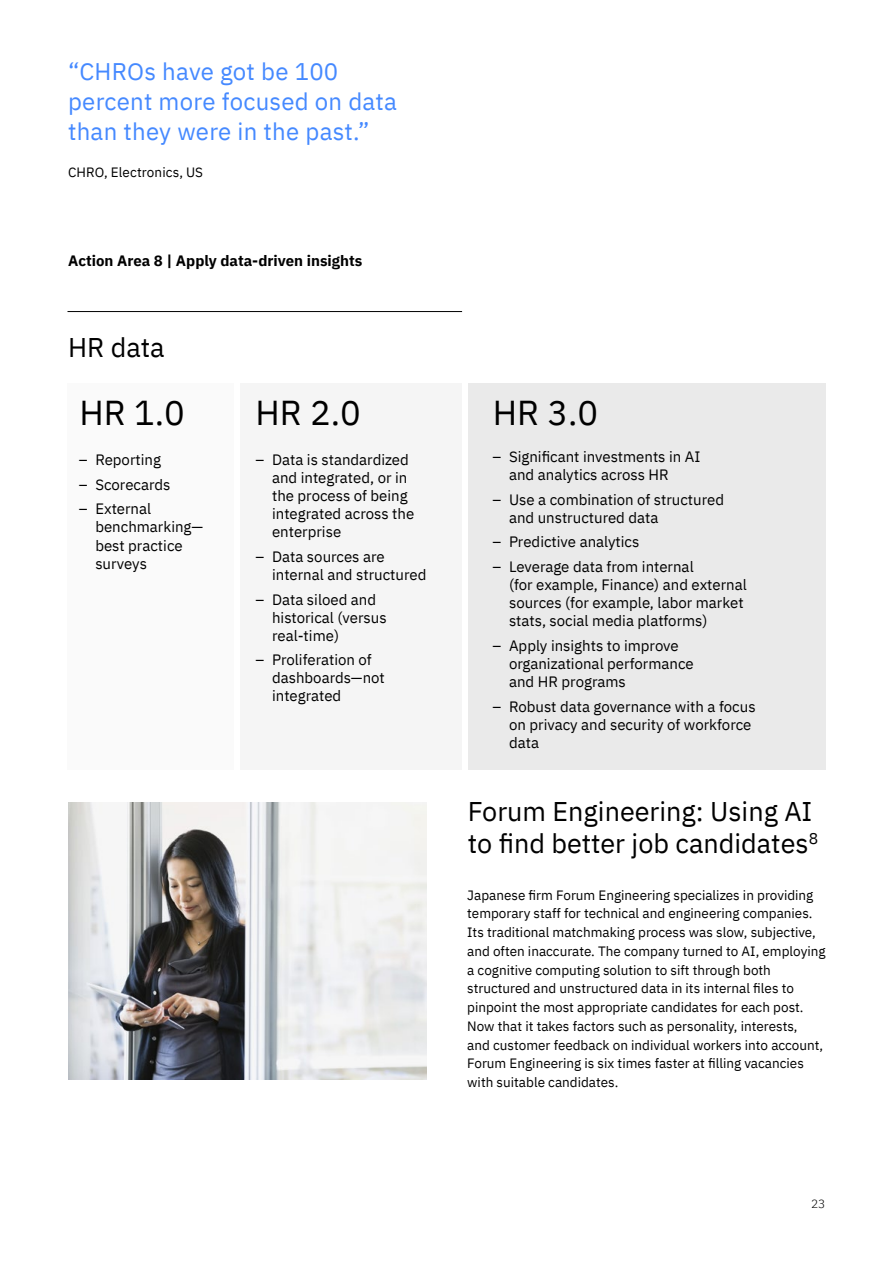
<style>
.page{position:relative;width:893px;height:1263px;background:#fff}
.page>*{position:absolute;margin:0;border:0;box-sizing:border-box;transform-origin:0 0}
.t1{font:34.5px "IBM Plex Sans";color:#000}
.t2{font:27px/32.4px "IBM Plex Sans";color:#000}
.t3{font:24px/30px "IBM Plex Sans";letter-spacing:.01em;color:#4589ff}
.t4{font:15px/18px "IBM Plex Sans";color:#000}
.t5{font:700 15px "IBM Plex Sans";color:#000}
.t6{font:13.5px/18.8px "IBM Plex Sans";color:#000}
.t7{font:300 12px "IBM Plex Sans";color:#000}
</style>
<div class="page">
<div style="left:68px;top:383px;width:166px;height:387px;background:#fafafa"></div>
<div style="left:240px;top:383px;width:222px;height:387px;background:#f5f5f5"></div>
<div style="left:468px;top:383px;width:357px;height:387px;background:#eaeaea"></div>
<img style="left:68px;top:802px;width:358px;height:278px">
<hr style="left:68px;top:311px;width:394px;height:1px;background:#000">
<h3 class="t3" style="left:68px;top:54px;width:330px">“CHROs have got be 100 percent more focused on data than they were in the past.”</h3>
<p class="t6" style="left:68px;top:162px;width:137px">CHRO, Electronics, US</p>
<p class="t5" style="left:68px;top:249px;width:296px">Action Area 8 | Apply data-driven insights</p>
<h2 class="t2" style="left:68px;top:329px;width:98px">HR data</h2>
<h1 class="t1" style="left:79px;top:386px;width:107px">HR 1.0</h1>
<p class="t4" style="left:79px;top:449px;width:84px">– Reporting</p>
<p class="t4" style="left:79px;top:474px;width:93px">– Scorecards</p>
<p class="t4" style="left:95px;top:499px;width:109px;text-indent:-16px">– External benchmarking— best practice surveys</p>
<h1 class="t1" style="left:256px;top:386px;width:107px">HR 2.0</h1>
<p class="t4" style="left:272px;top:449px;width:144px;text-indent:-16px">– Data is standardized and integrated, or in the process of being integrated across the enterprise</p>
<p class="t4" style="left:272px;top:546px;width:156px;text-indent:-16px">– Data sources are internal and structured</p>
<p class="t4" style="left:272px;top:589px;width:116px;text-indent:-16px">– Data siloed and historical (versus real-time)</p>
<p class="t4" style="left:272px;top:650px;width:114px;text-indent:-16px">– Proliferation of dashboards—not integrated</p>
<h1 class="t1" style="left:493px;top:386px;width:107px">HR 3.0</h1>
<p class="t4" style="left:509px;top:446px;width:193px;text-indent:-16px">– Significant investments in AI and analytics across HR</p>
<p class="t4" style="left:509px;top:489px;width:217px;text-indent:-16px">– Use a combination of structured and unstructured data</p>
<p class="t4" style="left:492px;top:532px;width:148px">– Predictive analytics</p>
<p class="t4" style="left:509px;top:557px;width:239px;text-indent:-16px">– Leverage data from internal<br>(for example, Finance) and external sources (for example, labor market stats, social media platforms)</p>
<p class="t4" style="left:509px;top:635px;width:186px;text-indent:-16px">– Apply insights to improve organizational performance and HR programs</p>
<p class="t4" style="left:509px;top:696px;width:248px;text-indent:-16px">– Robust data governance with a focus on privacy and security of workforce data</p>
<h2 class="t2" style="left:468px;top:793px;width:352px">Forum Engineering: Using AI to find better job candidates<sup>8</sup></h2>
<p class="t6" style="left:467px;top:884px;width:360px">Japanese firm Forum Engineering specializes in providing temporary staff for technical and engineering companies.<br>Its traditional matchmaking process was slow, subjective, and often inaccurate. The company turned to AI, employing a cognitive computing solution to sift through both structured and unstructured data in its internal files to pinpoint the most appropriate candidates for each post.<br>Now that it takes factors such as personality, interests,<br>and customer feedback on individual workers into account, Forum Engineering is six times faster at filling vacancies with suitable candidates.</p>
<p class="t7" style="left:811px;top:1195px;width:16px">23</p>
</div>
